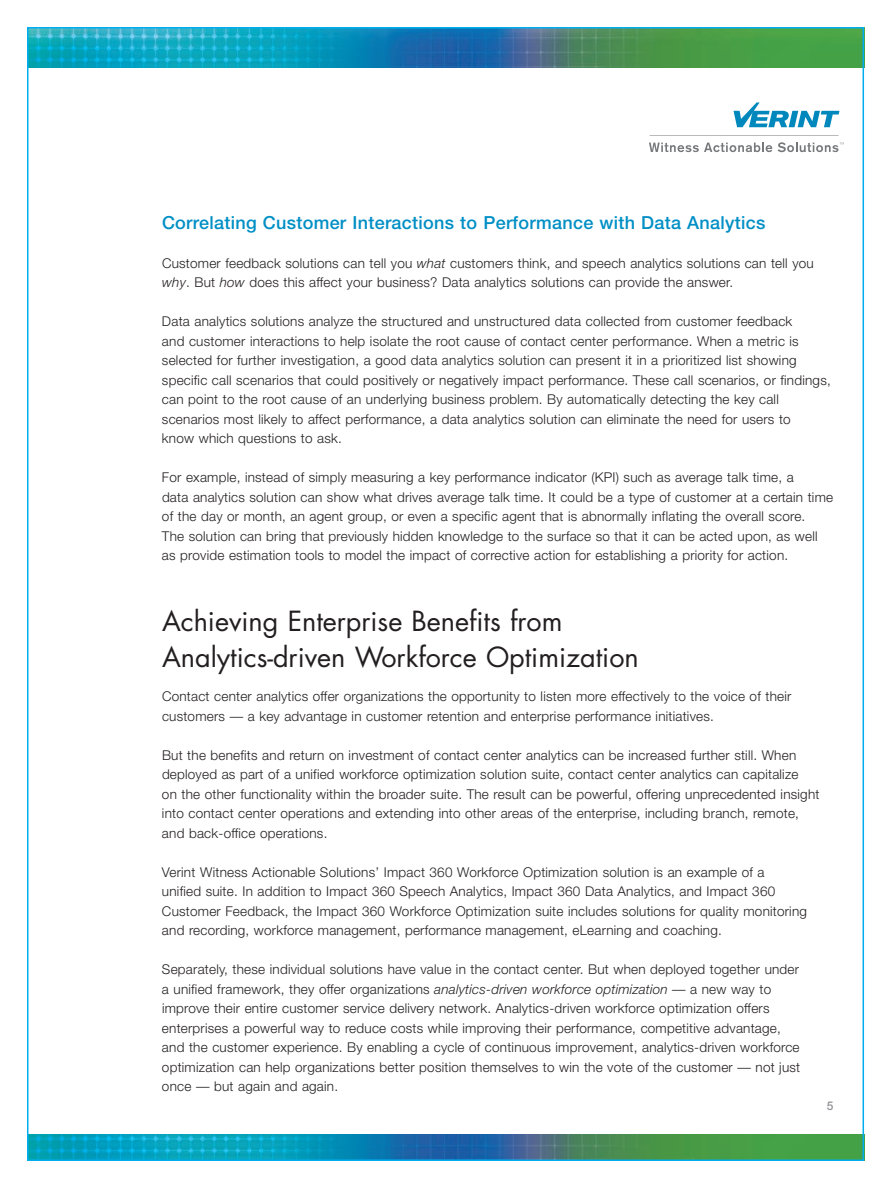
<style>
.page{position:relative;width:891px;height:1188px;background:#fff}
.page>*{position:absolute;margin:0;border:0;box-sizing:border-box;transform-origin:0 0}
.t1{font:27px/36px "Futura";color:#231f20}
.t2{font:500 18px "Helvetica Neue";letter-spacing:.015em;color:#008fc5}
.t3{font:300 13.5px/19.5px "Helvetica Neue";letter-spacing:.015em;color:#231f20}
.t4{font:500 12px "Helvetica Neue";color:#919295}
.s1{font-style:italic}
</style>
<div class="page">
<img style="left:30px;top:30px;width:831px;height:38px">
<img style="left:30px;top:1134px;width:831px;height:24px">
<svg style="left:734px;top:102px;width:106px;height:25px"></svg>
<hr style="left:650px;top:135px;width:189px;height:1px;background:#76787b">
<svg style="left:649px;top:143px;width:123px;height:9px"></svg>
<svg style="left:778px;top:142px;width:66px;height:10px"></svg>
<h2 class="t2" style="left:162px;top:216px;width:605px">Correlating Customer Interactions to Performance with Data Analytics</h2>
<p class="t3" style="left:162px;top:255px;width:653px">Customer feedback solutions can tell you <span class="s1">what</span> customers think, and speech analytics solutions can tell you <span class="s1">why</span>. But <span class="s1">how</span> does this affect your business? Data analytics solutions can provide the answer.</p>
<p class="t3" style="left:162px;top:313px;width:670px">Data analytics solutions analyze the structured and unstructured data collected from customer feedback<br>and customer interactions to help isolate the root cause of contact center performance. When a metric is selected for further investigation, a good data analytics solution can present it in a prioritized list showing specific call scenarios that could positively or negatively impact performance. These call scenarios, or findings, can point to the root cause of an underlying business problem. By automatically detecting the key call scenarios most likely to affect performance, a data analytics solution can eliminate the need for users to<br>know which questions to ask.</p>
<p class="t3" style="left:162px;top:469px;width:673px">For example, instead of simply measuring a key performance indicator (KPI) such as average talk time, a<br>data analytics solution can show what drives average talk time. It could be a type of customer at a certain time of the day or month, an agent group, or even a specific agent that is abnormally inflating the overall score.<br>The solution can bring that previously hidden knowledge to the surface so that it can be acted upon, as well as provide estimation tools to model the impact of corrective action for establishing a priority for action.</p>
<h1 class="t1" style="left:162px;top:605px;width:478px">Achieving Enterprise Benefits from<br>Analytics-driven Workforce Optimization</h1>
<p class="t3" style="left:162px;top:688px;width:631px">Contact center analytics offer organizations the opportunity to listen more effectively to the voice of their customers — a key advantage in customer retention and enterprise performance initiatives.</p>
<p class="t3" style="left:162px;top:747px;width:659px">But the benefits and return on investment of contact center analytics can be increased further still. When deployed as part of a unified workforce optimization solution suite, contact center analytics can capitalize<br>on the other functionality within the broader suite. The result can be powerful, offering unprecedented insight into contact center operations and extending into other areas of the enterprise, including branch, remote, and back-office operations.</p>
<p class="t3" style="left:162px;top:864px;width:647px">Verint Witness Actionable Solutions’ Impact 360 Workforce Optimization solution is an example of a unified suite. In addition to Impact 360 Speech Analytics, Impact 360 Data Analytics, and Impact 360<br>Customer Feedback, the Impact 360 Workforce Optimization suite includes solutions for quality monitoring and recording, workforce management, performance management, eLearning and coaching.</p>
<p class="t3" style="left:162px;top:961px;width:640px">Separately, these individual solutions have value in the contact center. But when deployed together under a unified framework, they offer organizations <span class="s1">analytics-driven workforce optimization</span> — a new way to improve their entire customer service delivery network. Analytics-driven workforce optimization offers enterprises a powerful way to reduce costs while improving their performance, competitive advantage, and the customer experience. By enabling a cycle of continuous improvement, analytics-driven workforce optimization can help organizations better position themselves to win the vote of the customer — not just once — but again and again.</p>
<p class="t4" style="left:827px;top:1102px;width:8px">5</p>
</div>
